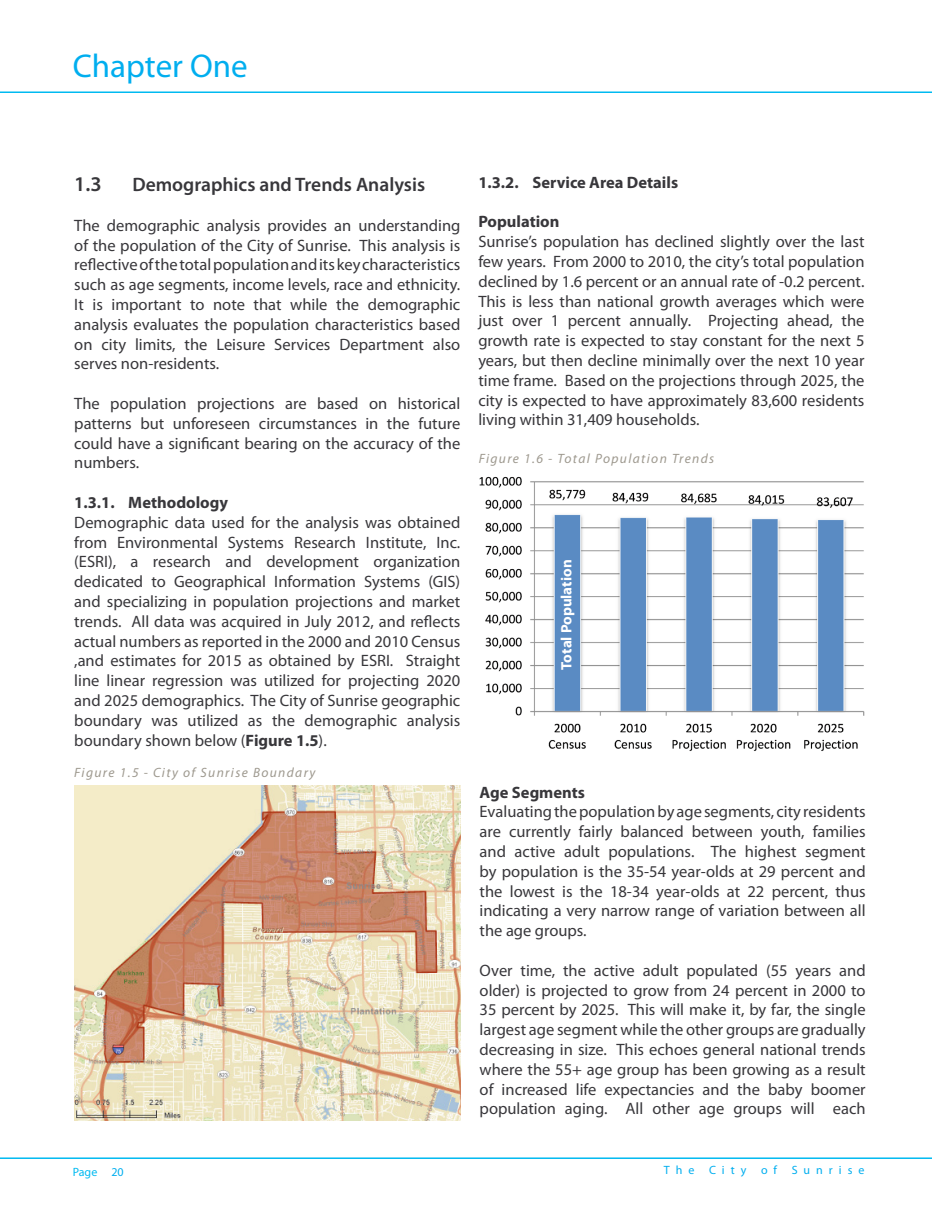
<style>
.page{position:relative;width:932px;height:1215px;background:#fff}
.page>*{position:absolute;margin:0;border:0;box-sizing:border-box;transform-origin:0 0}
.t1{font:33px "Myriad Pro";color:#00aeef}
.t2{font:600 21px "Myriad Pro";color:#38373b}
.t3{font:600 19.5px "Myriad Pro";color:#38373b}
.t4{font:16.5px/19.8px "Myriad Pro";color:#38373b;text-align:justify}
.t5{font:700 16.5px "Myriad Pro";color:#38373b}
.t6{font:700 15px "Myriad Pro";color:#fff}
.t7{font:italic 13.5px "Myriad Pro";letter-spacing:.1em;color:#9e998f}
.t8{font:12px "Myriad Pro";letter-spacing:.5em;color:#00aeef}
.t9{font:12px "Myriad Pro";color:#00baf1}
.s1{font-weight:700}
.s2{color:#00aeef}
</style>
<div class="page">
<hr style="left:0;top:1157px;width:932px;height:2px;background:#00baf1">
<hr style="left:0;top:91px;width:932px;height:2px;background:#00baf1">
<img style="left:74px;top:785px;width:386px;height:335px">
<img style="left:479px;top:476px;width:385px;height:275px">
<h1 class="t1" style="left:73px;top:46px;width:176px">Chapter One</h1>
<p class="t2" style="left:74px;top:171px;width:29px">1.3</p>
<p class="t3" style="left:132px;top:172px;width:294px">Demographics and Trends Analysis</p>
<p class="t4" style="left:74px;top:215px;width:387px">The demographic analysis provides an understanding of the population of the City of Sunrise. This analysis is reflective of the total population and its key characteristics such as age segments, income levels, race and ethnicity.<br>It is important to note that while the demographic analysis evaluates the population characteristics based on city limits, the Leisure Services Department also serves non-residents.</p>
<p class="t4" style="left:74px;top:393px;width:387px">The population projections are based on historical patterns but unforeseen circumstances in the future could have a significant bearing on the accuracy of the numbers.</p>
<p class="t5" style="left:74px;top:492px;width:155px">1.3.1. Methodology</p>
<p class="t4" style="left:74px;top:512px;width:387px">Demographic data used for the analysis was obtained from Environmental Systems Research Institute, Inc. (ESRI), a research and development organization dedicated to Geographical Information Systems (GIS) and specializing in population projections and market trends. All data was acquired in July 2012, and reflects actual numbers as reported in the 2000 and 2010 Census ,and estimates for 2015 as obtained by ESRI. Straight line linear regression was utilized for projecting 2020 and 2025 demographics. The City of Sunrise geographic boundary was utilized as the demographic analysis boundary shown below (<span class="s1">Figure 1.5</span>).</p>
<p class="t7" style="left:74px;top:764px;width:243px">Figure 1.5 - City of Sunrise Boundary</p>
<p class="t5" style="left:478px;top:172px;width:201px">1.3.2. Service Area Details</p>
<p class="t5" style="left:478px;top:211px;width:83px">Population</p>
<p class="t4" style="left:478px;top:232px;width:387px">Sunrise’s population has declined slightly over the last few years. From 2000 to 2010, the city’s total population declined by 1.6 percent or an annual rate of -0.2 percent.<br>This is less than national growth averages which were just over 1 percent annually. Projecting ahead, the growth rate is expected to stay constant for the next 5 years, but then decline minimally over the next 10 year time frame. Based on the projections through 2025, the city is expected to have approximately 83,600 residents living within 31,409 households.</p>
<p class="t7" style="left:478px;top:450px;width:237px">Figure 1.6 - Total Population Trends</p>
<p class="t6" style="left:556px;top:670px;width:111px;rotate:-90deg">Total Population</p>
<p class="t5" style="left:479px;top:781px;width:107px">Age Segments</p>
<p class="t4" style="left:479px;top:802px;width:387px">Evaluating the population by age segments, city residents are currently fairly balanced between youth, families and active adult populations. The highest segment by population is the 35-54 year-olds at 29 percent and the lowest is the 18-34 year-olds at 22 percent, thus indicating a very narrow range of variation between all the age groups.</p>
<p class="t4" style="left:479px;top:960px;width:387px">Over time, the active adult populated (55 years and older) is projected to grow from 24 percent in 2000 to 35 percent by 2025. This will make it, by far, the single largest age segment while the other groups are gradually decreasing in size. This echoes general national trends where the 55+ age group has been growing as a result of increased life expectancies and the baby boomer population aging. All other age groups will each</p>
<p class="t9" style="left:73px;top:1165px;width:52px">Page <span class="s2">20</span></p>
<p class="t8" style="left:664px;top:1163px;width:202px">The City of Sunrise</p>
</div>
